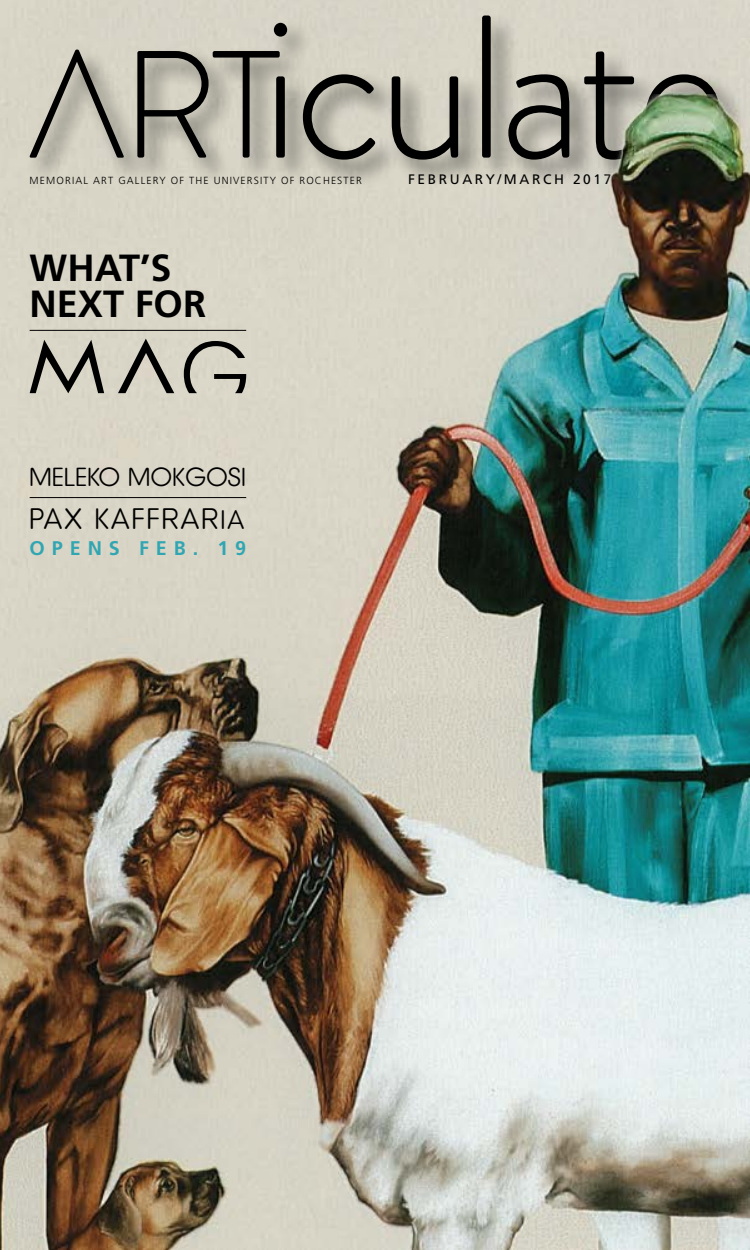
<style>
.page{position:relative;width:750px;height:1250px;background:#fff}
.page>*{position:absolute;margin:0;border:0;box-sizing:border-box;transform-origin:0 0}
.t1{font:700 37.75px/36.1px "Frutiger LT Std";color:#000}
.t2{font:300 29.25px "Defused OT";letter-spacing:.08em;color:#000}
.t3{font:300 25.75px "Defused OT";letter-spacing:.02em;color:#000}
.t4{font:700 19.75px "Frutiger LT Std";letter-spacing:.35em;color:#31a6b2}
.t5{font:13.75px "Frutiger LT Std";letter-spacing:.19em;color:#000}
.t6{font:300 10.25px "Frutiger LT Std";letter-spacing:.11em;color:#000}
.s1{font-size:26.5px}
</style>
<div class="page">
<img style="left:0;top:0;width:750px;height:1250px">
<svg style="left:30px;top:340px;width:74px;height:53px;background:#99978c"></svg>
<svg style="left:184px;top:341px;width:62px;height:52px;background:#a2a095"></svg>
<svg style="left:118px;top:339px;width:56px;height:54px;background:#a6a398"></svg>
<hr style="left:30px;top:330px;width:216px;height:1px;background:#000">
<div style="left:26px;top:12px;width:721px;height:176px;background:#000;opacity:.5"></div>
<svg style="left:137px;top:51px;width:137px;height:107px;background:#96948a"></svg>
<svg style="left:274px;top:16px;width:446px;height:144px;background:#afada1"></svg>
<svg style="left:29px;top:50px;width:95px;height:108px;background:#afaca0"></svg>
<img style="left:586px;top:94px;width:164px;height:261px">
<hr style="left:30px;top:497px;width:216px;height:1px;background:#000">
<p class="t6" style="left:30px;top:174px;width:334px">MEMORIAL ART GALLERY OF THE UNIVERSITY OF ROCHESTER</p>
<h3 class="t5" style="left:408px;top:171px;width:205px">FEBRUARY/MARCH 2017</h3>
<h1 class="t1" style="left:30px;top:250px;width:178px">WHAT’S<br>NEXT FOR</h1>
<h3 class="t3" style="left:30px;top:461px;width:218px">MELEKO MOKGOSI</h3>
<h2 class="t2" style="left:30px;top:501px;width:216px">PAX KAFFRAR<span class="s1">IA</span></h2>
<h3 class="t4" style="left:30px;top:537px;width:218px">OPENS FEB. 19</h3>
</div>
